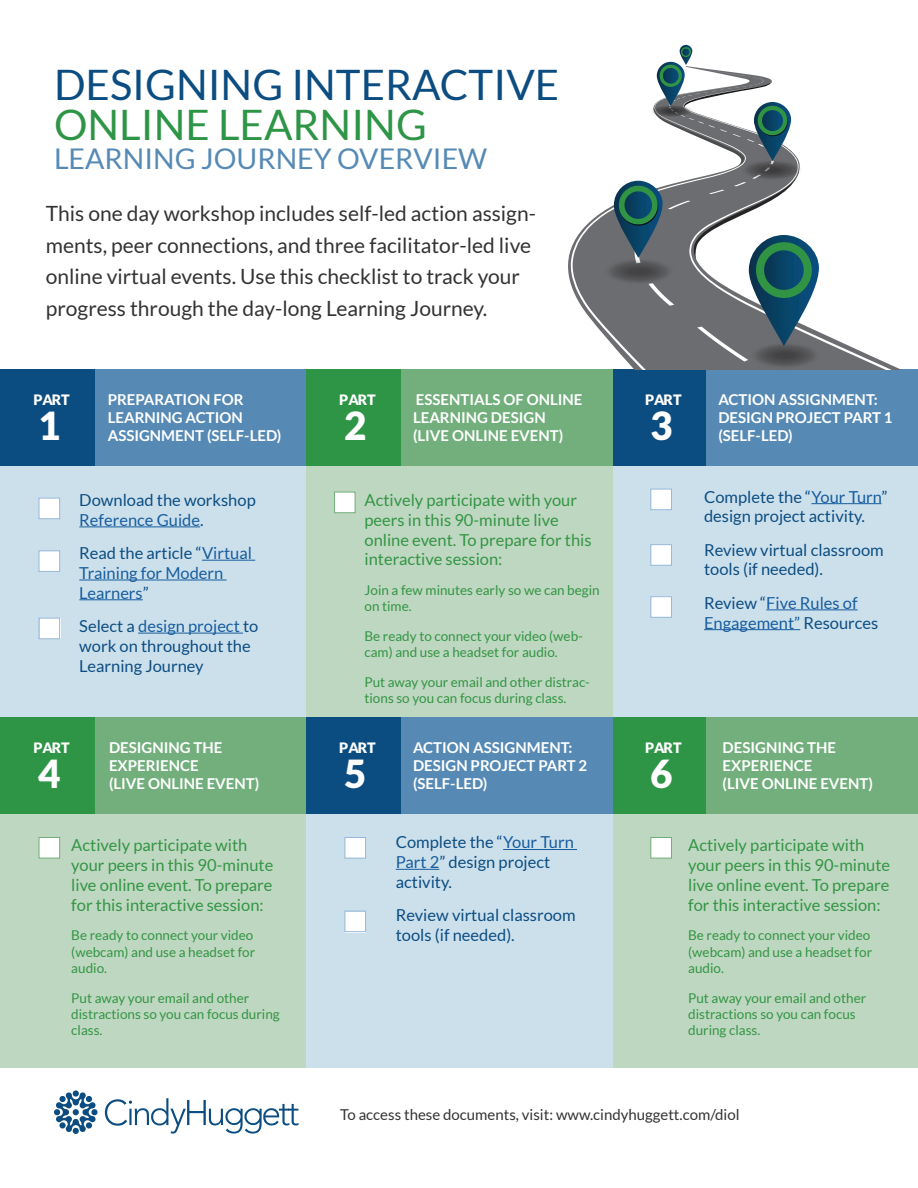
<style>
.page{position:relative;width:918px;height:1188px;background:#fff}
.page>*{position:absolute;margin:0;border:0;box-sizing:border-box;transform-origin:0 0}
.t1{font:42px "Lato";color:#0c4d81}
.t2{font:42px "Lato";color:#2d9545}
.t3{font:900 38.7px "Lato";color:#fff}
.t4{font:28.5px "Lato";color:#568ab5}
.t5{font:21px/31.5px "Lato";color:#323332}
.t6{font:16.5px/19.8px "Lato";color:#339545}
.t7{font:16.5px/19.8px "Lato";color:#0c4d81}
.t8{font:16.5px/19.8px "Lato";color:#175d9e}
.t9{font:700 15px/18px "Lato";color:#fff}
.t10{font:15px "Lato";color:#323332}
.t11{font:900 14.25px "Lato";color:#fff}
.t12{font:13.5px/16.2px "Lato";color:#339545}
.s1{color:#175d9e}
.s2{color:#0c4d81}
</style>
<div class="page">
<svg style="left:54px;top:1090px;width:44px;height:44px"></svg>
<svg style="left:105px;top:1098px;width:194px;height:36px"></svg>
<div style="left:0;top:390px;width:306px;height:351px;background:#cce0ec"></div>
<div style="left:39px;top:498px;width:21px;height:21px;background:#fff"></div>
<div style="left:39px;top:498px;width:21px;height:21px;border:1px solid #95b8db"></div>
<div style="left:39px;top:551px;width:21px;height:20px;background:#fff"></div>
<div style="left:39px;top:550px;width:21px;height:22px;border:1px solid #95b8db"></div>
<div style="left:40px;top:618px;width:21px;height:20px;background:#fff"></div>
<div style="left:39px;top:618px;width:21px;height:21px;border:1px solid #95b8db"></div>
<div style="left:0;top:369px;width:95px;height:97px;background:#0c4d81"></div>
<div style="left:95px;top:369px;width:212px;height:97px;background:#568ab5"></div>
<div style="left:612px;top:369px;width:306px;height:351px;background:#cce0ec"></div>
<div style="left:651px;top:489px;width:20px;height:21px;background:#fff"></div>
<div style="left:650px;top:489px;width:22px;height:21px;border:1px solid #95b8db"></div>
<div style="left:651px;top:545px;width:20px;height:20px;background:#fff"></div>
<div style="left:650px;top:544px;width:22px;height:22px;border:1px solid #95b8db"></div>
<div style="left:651px;top:597px;width:20px;height:20px;background:#fff"></div>
<div style="left:650px;top:596px;width:22px;height:22px;border:1px solid #95b8db"></div>
<div style="left:611px;top:369px;width:96px;height:97px;background:#0c4d81"></div>
<div style="left:707px;top:369px;width:211px;height:97px;background:#568ab5"></div>
<div style="left:306px;top:369px;width:306px;height:351px;background:#bed7c0"></div>
<div style="left:334px;top:492px;width:21px;height:21px;background:#fff"></div>
<div style="left:334px;top:492px;width:21px;height:21px;border:1px solid #72ae7b"></div>
<div style="left:306px;top:369px;width:97px;height:97px;background:#2d9545"></div>
<div style="left:0;top:718px;width:307px;height:350px;background:#bed7c0"></div>
<div style="left:39px;top:837px;width:21px;height:21px;background:#fff"></div>
<div style="left:39px;top:837px;width:21px;height:21px;border:1px solid #72ae7b"></div>
<div style="left:0;top:718px;width:97px;height:96px;background:#2d9545"></div>
<div style="left:95px;top:718px;width:212px;height:96px;background:#72af7c"></div>
<div style="left:612px;top:718px;width:306px;height:350px;background:#bed7c0"></div>
<div style="left:612px;top:718px;width:96px;height:96px;background:#2d9545"></div>
<div style="left:707px;top:718px;width:211px;height:96px;background:#72af7c"></div>
<div style="left:306px;top:718px;width:306px;height:350px;background:#cce0ec"></div>
<div style="left:345px;top:837px;width:21px;height:21px;background:#fff"></div>
<div style="left:345px;top:837px;width:21px;height:21px;border:1px solid #95b8db"></div>
<div style="left:651px;top:837px;width:20px;height:21px;background:#fff"></div>
<div style="left:650px;top:837px;width:22px;height:21px;border:1px solid #72ae7b"></div>
<div style="left:345px;top:913px;width:21px;height:20px;background:#fff"></div>
<div style="left:345px;top:911px;width:21px;height:21px;border:1px solid #95b8db"></div>
<div style="left:306px;top:718px;width:97px;height:96px;background:#0c4d81"></div>
<div style="left:401px;top:718px;width:211px;height:96px;background:#568ab5"></div>
<div style="left:401px;top:369px;width:212px;height:97px;background:#72af7c"></div>
<svg style="left:571px;top:203px;width:113px;height:166px;fill:#6c6d70"></svg>
<svg style="left:684px;top:332px;width:216px;height:37px;fill:#717275"></svg>
<div style="left:602px;top:258px;width:74px;height:27px;background:#6b6c6f;border-radius:50%"></div>
<div style="left:607px;top:260px;width:64px;height:23px;background:#66676a;border-radius:50%"></div>
<div style="left:609px;top:260px;width:60px;height:23px;background:#626365;border-radius:50%"></div>
<div style="left:611px;top:261px;width:56px;height:21px;background:#5f5f62;border-radius:50%"></div>
<div style="left:612px;top:262px;width:54px;height:19px;background:#5b5c5e;border-radius:50%"></div>
<div style="left:749px;top:342px;width:73px;height:27px;background:#6b6c6f;border-radius:50%"></div>
<div style="left:749px;top:342px;width:72px;height:27px;background:#6a6b6e;border-radius:50%"></div>
<div style="left:753px;top:343px;width:64px;height:24px;background:#66676a;border-radius:50%"></div>
<div style="left:755px;top:344px;width:61px;height:23px;background:#636467;border-radius:50%"></div>
<div style="left:757px;top:345px;width:57px;height:21px;background:#606163;border-radius:50%"></div>
<div style="left:757px;top:345px;width:56px;height:21px;background:#5d5e61;border-radius:50%"></div>
<div style="left:759px;top:346px;width:52px;height:19px;background:#595a5c;border-radius:50%"></div>
<div style="left:761px;top:347px;width:48px;height:17px;background:#555557;border-radius:50%"></div>
<div style="left:765px;top:348px;width:41px;height:15px;background:#525253;border-radius:50%"></div>
<svg style="left:614px;top:45px;width:205px;height:317px"></svg>
<hr style="left:79px;top:526px;width:121px;height:1px;background:#175d9e">
<hr style="left:202px;top:560px;width:53px;height:1px;background:#175d9e">
<hr style="left:79px;top:580px;width:148px;height:1px;background:#175d9e">
<hr style="left:79px;top:599px;width:64px;height:1px;background:#175d9e">
<hr style="left:138px;top:633px;width:105px;height:1px;background:#175d9e">
<hr style="left:503px;top:849px;width:74px;height:1px;background:#175d9e">
<hr style="left:396px;top:869px;width:43px;height:1px;background:#175d9e">
<hr style="left:811px;top:503px;width:71px;height:1px;background:#175d9e">
<hr style="left:766px;top:609px;width:92px;height:1px;background:#175d9e">
<hr style="left:704px;top:629px;width:96px;height:1px;background:#175d9e">
<p class="t1" style="left:54px;top:61px;width:507px">DESIGNING INTERACTIVE</p>
<p class="t2" style="left:54px;top:102px;width:374px">ONLINE LEARNING</p>
<p class="t4" style="left:54px;top:143px;width:435px">LEARNING JOURNEY OVERVIEW</p>
<p class="t5" style="left:46px;top:198px;width:492px">This one day workshop includes self-led action assign&shy;ments, peer connections, and three facilitator-led live online virtual events. Use this checklist to track your progress through the day-long Learning Journey.</p>
<p class="t11" style="left:33px;top:391px;width:38px">PART</p>
<h2 class="t3" style="left:38px;top:403px;width:24px">1</h2>
<p class="t9" style="left:108px;top:390px;width:175px">PREPARATION FOR<br>LEARNING ACTION<br>ASSIGNMENT (SELF-LED)</p>
<p class="t9" style="left:413px;top:390px;width:171px">ESSENTIALS OF ONLINE<br>LEARNING DESIGN (LIVE ONLINE EVENT)</p>
<p class="t11" style="left:339px;top:391px;width:38px">PART</p>
<h2 class="t3" style="left:344px;top:403px;width:24px">2</h2>
<p class="t7" style="left:79px;top:490px;width:178px">Download the workshop<br><span class="s1">Reference Guide</span>.</p>
<p class="t8" style="left:79px;top:543px;width:174px"><span class="s2">Read the article “</span>Virtual<br>Training for Modern<br>Learners<span class="s2">”</span></p>
<p class="t7" style="left:79px;top:616px;width:181px">Select a <span class="s1">design project</span> to work on throughout the<br>Learning Journey</p>
<p class="t11" style="left:33px;top:740px;width:38px">PART</p>
<h2 class="t3" style="left:38px;top:751px;width:24px">4</h2>
<p class="t9" style="left:109px;top:738px;width:115px">DESIGNING THE</p>
<p class="t9" style="left:109px;top:756px;width:152px">EXPERIENCE<br>(LIVE ONLINE EVENT)</p>
<p class="t6" style="left:364px;top:490px;width:229px">Actively participate with your peers in this 90-minute live online event. To prepare for this interactive session:</p>
<p class="t12" style="left:364px;top:582px;width:237px">Join a few minutes early so we can begin on time.</p>
<p class="t12" style="left:364px;top:628px;width:220px">Be ready to connect your video (web&shy;cam) and use a headset for audio.</p>
<p class="t12" style="left:364px;top:674px;width:227px">Put away your email and other distrac&shy;tions so you can focus during class.</p>
<p class="t11" style="left:339px;top:740px;width:38px">PART</p>
<h2 class="t3" style="left:344px;top:751px;width:24px">5</h2>
<p class="t9" style="left:413px;top:738px;width:176px">ACTION ASSIGNMENT:<br>DESIGN PROJECT PART 2 (SELF-LED)</p>
<p class="t6" style="left:71px;top:835px;width:204px">Actively participate with your peers in this 90-minute live online event. To prepare for this interactive session:</p>
<p class="t12" style="left:71px;top:927px;width:185px">Be ready to connect your video (webcam) and use a headset for audio.</p>
<p class="t12" style="left:71px;top:989px;width:210px">Put away your email and other distractions so you can focus during class.</p>
<p class="t7" style="left:396px;top:832px;width:180px">Complete the “<span class="s1">Your Turn<br>Part 2</span>” design project activity.</p>
<p class="t7" style="left:396px;top:905px;width:181px">Review virtual classroom tools (if needed).</p>
<p class="t11" style="left:645px;top:391px;width:38px">PART</p>
<h2 class="t3" style="left:650px;top:403px;width:24px">3</h2>
<p class="t9" style="left:718px;top:390px;width:176px">ACTION ASSIGNMENT:<br>DESIGN PROJECT PART 1 (SELF-LED)</p>
<p class="t7" style="left:704px;top:487px;width:185px">Complete the “<span class="s1">Your Turn</span>” design project activity.</p>
<p class="t7" style="left:704px;top:540px;width:181px">Review virtual classroom tools (if needed).</p>
<p class="t8" style="left:704px;top:593px;width:176px"><span class="s2">Review “</span>Five Rules of<br>Engagement” <span class="s2">Resources</span></p>
<p class="t11" style="left:645px;top:740px;width:38px">PART</p>
<h2 class="t3" style="left:650px;top:751px;width:24px">6</h2>
<p class="t9" style="left:723px;top:738px;width:115px">DESIGNING THE</p>
<p class="t9" style="left:723px;top:756px;width:152px">EXPERIENCE<br>(LIVE ONLINE EVENT)</p>
<p class="t6" style="left:688px;top:835px;width:204px">Actively participate with your peers in this 90-minute live online event. To prepare for this interactive session:</p>
<p class="t12" style="left:688px;top:927px;width:185px">Be ready to connect your video (webcam) and use a headset for audio.</p>
<p class="t12" style="left:688px;top:989px;width:179px">Put away your email and other distractions so you can focus during class.</p>
<p class="t10" style="left:340px;top:1106px;width:401px">To access these documents, visit: www.cindyhuggett.com/diol</p>
</div>
